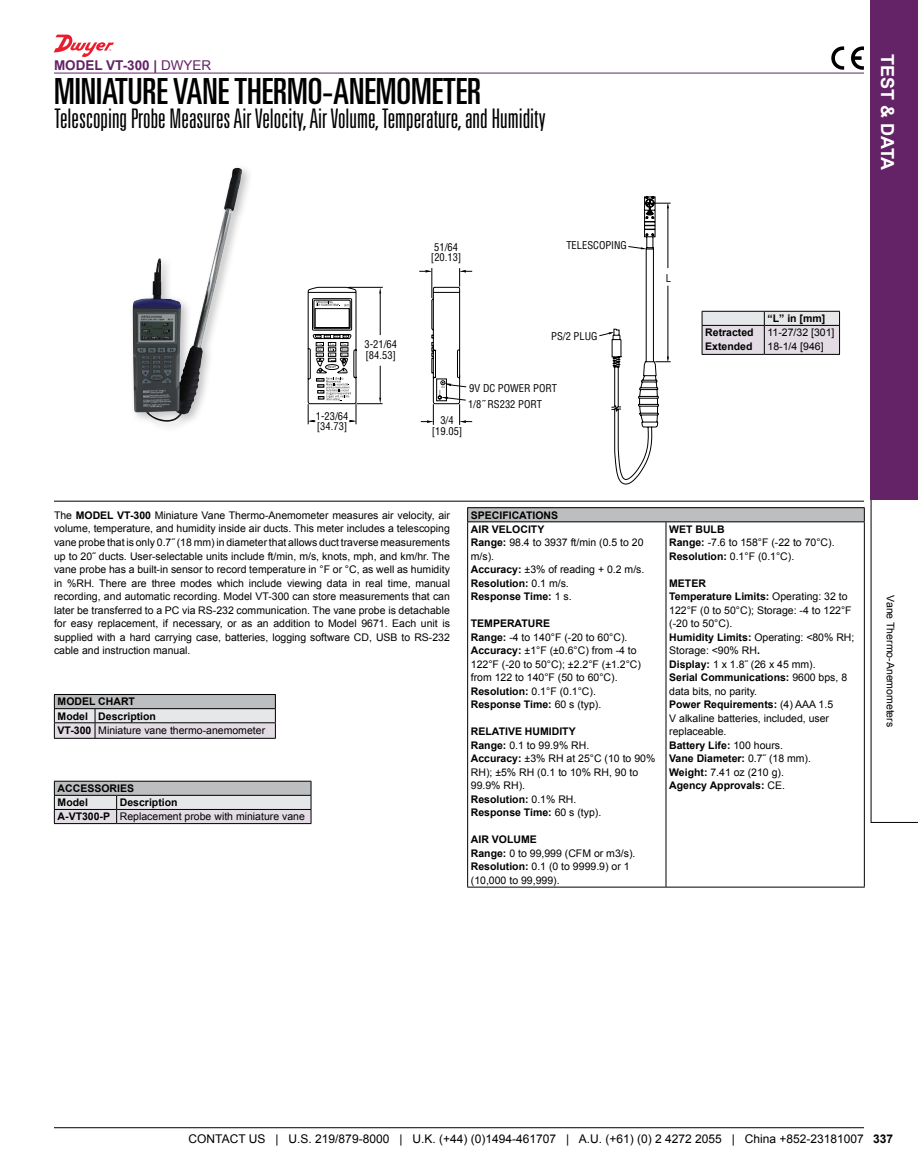
<style>
.page{position:relative;width:918px;height:1175px;background:#fff}
.page>*{position:absolute;margin:0;border:0;box-sizing:border-box;transform-origin:0 0}
.t1{font:ultra-condensed 36px "Univers LT Std";color:#000}
.t2{font:300 ultra-condensed 27px "Univers LT Std";color:#000}
.t3{font:700 18px "Arial";color:#fff}
.t4{font:700 13.5px "Arial";color:#632366}
.t5{font:12px "Arial";color:#000}
.t6{font:700 12px "Arial";color:#000}
.t7{font:10.5px/13.5px "Arial";color:#000}
.t8{font:700 10.5px/13.6px "Arial";color:#000}
.t9{font:condensed 10.5px/10.5px "Helvetica";color:#000}
.s1{font-weight:400}
.s2{font-weight:700}
</style>
<div class="page">
<hr style="left:54px;top:1127px;width:810px;height:1px;background:#000">
<svg style="left:871px;top:500px;width:47px;height:322px"></svg>
<div style="left:871px;top:0;width:47px;height:500px;background:#632366"></div>
<hr style="left:54px;top:73px;width:810px;height:1px;background:#632366">
<hr style="left:54px;top:501px;width:810px;height:1px;background:#000">
<img style="left:133px;top:168px;width:109px;height:254px">
<svg style="left:599px;top:196px;width:72px;height:288px"></svg>
<svg style="left:308px;top:268px;width:164px;height:157px"></svg>
<svg style="left:851px;top:46px;width:13px;height:24px"></svg>
<svg style="left:831px;top:46px;width:13px;height:24px"></svg>
<div style="left:468px;top:508px;width:396px;height:14px;background:#bcbec0"></div>
<hr style="left:666px;top:522px;width:1px;height:364px;background:#000">
<hr style="left:467px;top:522px;width:1px;height:364px;background:#000">
<hr style="left:864px;top:522px;width:1px;height:364px;background:#000">
<hr style="left:467px;top:886px;width:199px;height:1px;background:#000">
<hr style="left:666px;top:886px;width:199px;height:1px;background:#000">
<hr style="left:467px;top:507px;width:199px;height:1px;background:#000">
<svg style="left:467px;top:508px;width:1px;height:13px"></svg>
<hr style="left:666px;top:507px;width:199px;height:1px;background:#000">
<svg style="left:864px;top:508px;width:1px;height:13px"></svg>
<hr style="left:467px;top:521px;width:199px;height:1px;background:#000">
<hr style="left:666px;top:521px;width:199px;height:1px;background:#000">
<hr style="left:702px;top:354px;width:62px;height:1px;background:#000">
<hr style="left:764px;top:354px;width:76px;height:1px;background:#000">
<svg style="left:702px;top:311px;width:138px;height:43px;background:#d5d1d7"></svg>
<hr style="left:54px;top:823px;width:63px;height:1px;background:#000">
<hr style="left:117px;top:823px;width:194px;height:1px;background:#000">
<svg style="left:54px;top:781px;width:258px;height:42px;background:#cbcacd"></svg>
<hr style="left:54px;top:795px;width:63px;height:1px;background:#000">
<hr style="left:117px;top:795px;width:194px;height:1px;background:#000">
<hr style="left:54px;top:738px;width:41px;height:1px;background:#000">
<hr style="left:95px;top:738px;width:181px;height:1px;background:#000">
<hr style="left:54px;top:694px;width:41px;height:1px;background:#000">
<hr style="left:95px;top:694px;width:181px;height:1px;background:#000">
<svg style="left:54px;top:695px;width:222px;height:43px;background:#ceccd0"></svg>
<hr style="left:54px;top:708px;width:41px;height:1px;background:#000">
<hr style="left:95px;top:708px;width:181px;height:1px;background:#000">
<svg style="left:54px;top:35px;width:60px;height:22px"></svg>
<p class="t4" style="left:54px;top:57px;width:159px">MODEL VT-300 | <span class="s1">DWYER</span></p>
<h1 class="t1" style="left:54px;top:71px;width:429px">MINIATURE VANE THERMO-ANEMOMETER</h1>
<h2 class="t2" style="left:54px;top:105px;width:493px">Telescoping Probe Measures Air Velocity, Air Volume, Temperature, and Humidity</h2>
<p class="t9" style="left:364px;top:339px;width:34px">3-21/64 [84.53]</p>
<p class="t9" style="left:316px;top:410px;width:34px">1-23/64 [34.73]</p>
<p class="t9" style="left:431px;top:241px;width:32px;text-align:center">51/64 [20.13]</p>
<p class="t9" style="left:566px;top:240px;width:62px">TELESCOPING</p>
<p class="t9" style="left:551px;top:331px;width:48px">PS/2 PLUG</p>
<p class="t9" style="left:468px;top:379px;width:90px;line-height:16px">9V DC POWER PORT<br>1/8˝ RS232 PORT</p>
<p class="t9" style="left:432px;top:415px;width:32px;text-align:center">3/4 [19.05]</p>
<p class="t9" style="left:666px;top:273px;width:7px">L</p>
<p class="t8" style="left:768px;top:312px;width:59px">“L” in [mm]</p>
<p class="t8" style="left:705px;top:326px;width:50px">Retracted<br>Extended</p>
<p class="t7" style="left:768px;top:326px;width:68px">11-27/32 [301]<br>18-1/4 [946]</p>
<h3 class="t3" style="left:900px;top:54px;width:118px;rotate:90deg">TEST &amp; DATA</h3>
<p class="t7" style="left:54px;top:508px;width:398px;text-align:justify">The <span class="s2">MODEL VT-300</span> Miniature Vane Thermo-Anemometer measures air velocity, air volume, temperature, and humidity inside air ducts. This meter includes a telescoping vane probe that is only 0.7˝ (18 mm) in diameter that allows duct traverse measurements up to 20˝ ducts. User-selectable units include ft/min, m/s, knots, mph, and km/hr. The vane probe has a built-in sensor to record temperature in °F or °C, as well as humidity in %RH. There are three modes which include viewing data in real time, manual recording, and automatic recording. Model VT-300 can store measurements that can later be transferred to a PC via RS-232 communication. The vane probe is detachable for easy replacement, if necessary, or as an addition to Model 9671. Each unit is supplied with a hard carrying case, batteries, logging software CD, USB to RS-232 cable and instruction manual.</p>
<p class="t8" style="left:58px;top:695px;width:209px;line-height:14.1px">MODEL CHART<br>Model Description<br>VT-300 <span class="s1">Miniature vane thermo-anemometer</span></p>
<p class="t8" style="left:58px;top:781px;width:78px;line-height:14.1px">ACCESSORIES<br>Model</p>
<p class="t7" style="left:58px;top:795px;width:249px;line-height:14.1px;text-indent:62px"><span class="s2">Description<br>A-VT300-P</span> Replacement probe with miniature vane</p>
<p class="t8" style="left:471px;top:508px;width:175px">SPECIFICATIONS<br>AIR VELOCITY<br>Range: <span class="s1">98.4 to 3937 ft/min (0.5 to 20 m/s).<br></span>Accuracy: <span class="s1">±3% of reading + 0.2 m/s.<br></span>Resolution: <span class="s1">0.1 m/s.<br></span>Response Time: <span class="s1">1 s.</span></p>
<p class="t7" style="left:471px;top:617px;width:172px"><span class="s2">TEMPERATURE<br>Range:</span> -4 to 140°F (-20 to 60°C).<br><span class="s2">Accuracy:</span> ±1°F (±0.6°C) from -4 to<br>122°F (-20 to 50°C); ±2.2°F (±1.2°C) from 122 to 140°F (50 to 60°C).<br><span class="s2">Resolution:</span> 0.1°F (0.1°C).<br><span class="s2">Response Time:</span> 60 s (typ).</p>
<p class="t7" style="left:471px;top:725px;width:186px"><span class="s2">RELATIVE HUMIDITY<br>Range:</span> 0.1 to 99.9% RH.<br><span class="s2">Accuracy:</span> ±3% RH at 25°C (10 to 90%<br>RH); ±5% RH (0.1 to 10% RH, 90 to<br>99.9% RH).<br><span class="s2">Resolution:</span> 0.1% RH.<br><span class="s2">Response Time:</span> 60 s (typ).</p>
<p class="t7" style="left:471px;top:833px;width:166px"><span class="s2">AIR VOLUME<br>Range:</span> 0 to 99,999 (CFM or m3/s).<br><span class="s2">Resolution:</span> 0.1 (0 to 9999.9) or 1 (10,000 to 99,999).</p>
<p class="t7" style="left:669px;top:522px;width:167px"><span class="s2">WET BULB<br>Range:</span> -7.6 to 158°F (-22 to 70°C).<br><span class="s2">Resolution:</span> 0.1°F (0.1°C).</p>
<p class="t7" style="left:669px;top:576px;width:187px"><span class="s2">METER<br>Temperature Limits:</span> Operating: 32 to<br>122°F (0 to 50°C); Storage: -4 to 122°F (-20 to 50°C).<br><span class="s2">Humidity Limits:</span> Operating: &lt;80% RH;<br>Storage: &lt;90% RH<span class="s2">.<br>Display:</span> 1 x 1.8˝ (26 x 45 mm).<br><span class="s2">Serial Communications:</span> 9600 bps, 8 data bits, no parity.<br><span class="s2">Power Requirements:</span> (4) AAA 1.5<br>V alkaline batteries, included, user replaceable.<br><span class="s2">Battery Life:</span> 100 hours.<br><span class="s2">Vane Diameter:</span> 0.7˝ (18 mm).<br><span class="s2">Weight:</span> 7.41 oz (210 g).<br><span class="s2">Agency Approvals:</span> CE.</p>
<p class="t7" style="left:897px;top:595px;width:133px;rotate:90deg">Vane Thermo-Anemometers</p>
<p class="t5" style="left:189px;top:1131px;width:677px">CONTACT US | U.S. 219/879-8000 | U.K. (+44) (0)1494-461707 | A.U. (+61) (0) 2 4272 2055 | China +852-23181007</p>
<p class="t6" style="left:873px;top:1131px;width:22px">337</p>
</div>
